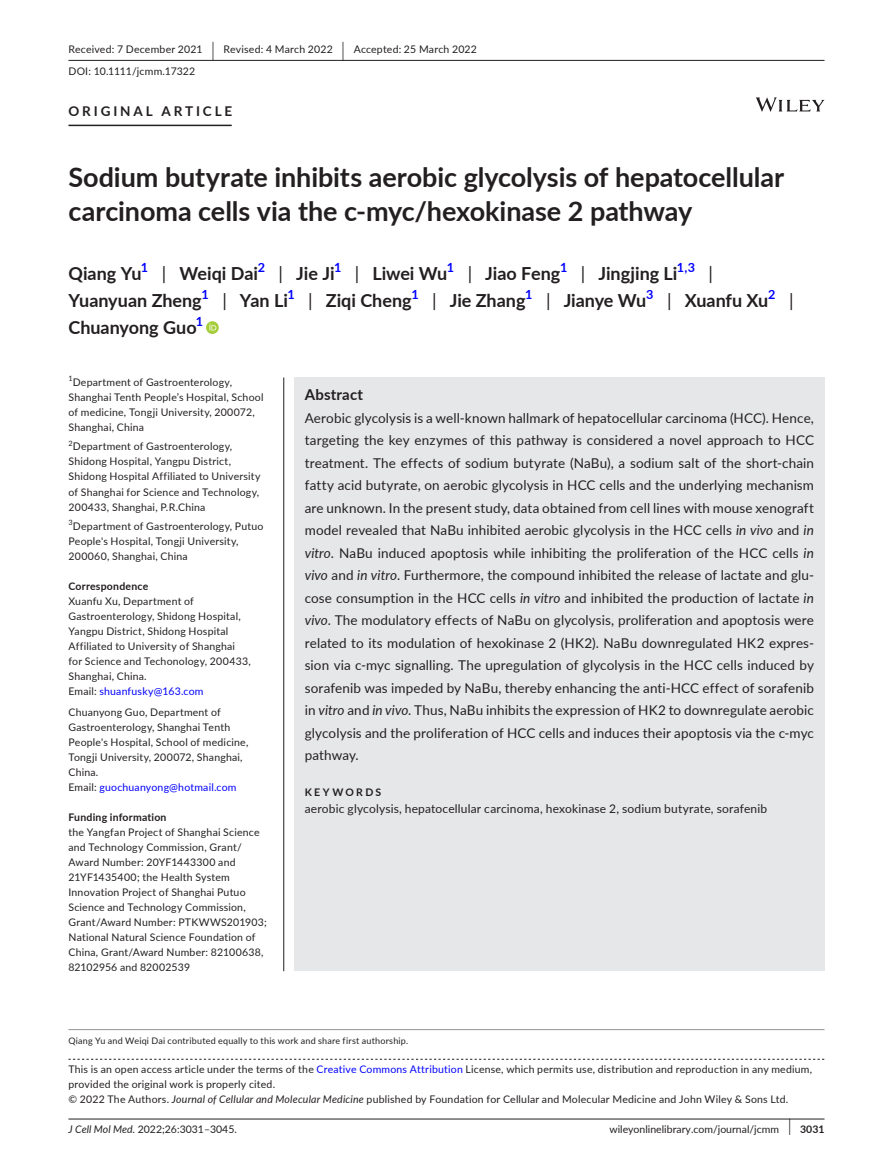
<style>
.page{position:relative;width:893px;height:1174px;background:#fff}
.page>*{position:absolute;margin:0;border:0;box-sizing:border-box;transform-origin:0 0}
.t1{font:700 27px/34.5px "Lato";letter-spacing:-.005em;color:#231f20}
.t2{font:700 18px "Lato";letter-spacing:-.005em;color:#231f20}
.t3{font:18px "Lato";color:#231f20}
.t4{font:700 15px "Lato";letter-spacing:.015em;color:#231f20}
.t5{font:13.5px/22.5px "Lato";letter-spacing:.01em;color:#231f20;text-align:justify}
.t6{font:700 13.5px "Lato";letter-spacing:.215em;color:#231f20}
.t7{font:700 12.6px "Lato";color:#00f}
.t8{font:12px "Lato";letter-spacing:.015em;color:#231f20}
.t9{font:10.5px/15px "Lato";letter-spacing:.02em;color:#231f20}
.t10{font:10.5px "Lato";color:#231f20}
.t11{font:700 10.5px "Lato";letter-spacing:.02em;color:#231f20}
.t12{font:700 10.5px "Lato";letter-spacing:.22em;color:#231f20}
.t13{font:9px "Lato";letter-spacing:.025em;color:#231f20}
.t14{font:7.35px "Lato";color:#231f20}
.s1{font-size:19.65px}
.s2{font-weight:400}
.s3{color:#00f}
.s4{font-style:italic}
.s5{font-size:17.4px}
.s6{font-weight:700}
</style>
<div class="page">
<hr style="left:68px;top:1118px;width:756px;height:1px;background:#231f20">
<svg style="left:756px;top:97px;width:68px;height:15px"></svg>
<hr style="left:68px;top:60px;width:756px;height:1px;background:#231f20">
<hr style="left:68px;top:125px;width:164px;height:1px;background:#231f20">
<svg style="left:206px;top:321px;width:13px;height:13px"></svg>
<svg style="left:209px;top:323px;width:7px;height:7px"></svg>
<svg style="left:68px;top:1058px;width:756px;height:1px"></svg>
<hr style="left:68px;top:1029px;width:756px;height:1px;background:#939598">
<hr style="left:283px;top:377px;width:1px;height:594px;background:#231f20">
<div style="left:294px;top:377px;width:530px;height:446px;background:#e6e7e9"></div>
<div style="left:294px;top:822px;width:530px;height:149px;background:#e6e7e9"></div>
<p class="t9" style="left:68px;top:38px;width:410px;line-height:21.8px">Received: 7 December 2021 <span class="s1">|</span> Revised: 4 March 2022 <span class="s1">|</span> Accepted: 25 March 2022<br>DOI: 10.1111/jcmm.17322</p>
<p class="t6" style="left:68px;top:101px;width:165px">ORIGINAL ARTICLE</p>
<h1 class="t1" style="left:68px;top:159px;width:717px">Sodium butyrate inhibits aerobic glycolysis of hepatocellular carcinoma cells via the c-myc/hexokinase 2 pathway</h1>
<h2 class="t2" style="left:68px;top:260px;width:75px">Qiang Yu</h2>
<p class="t7" style="left:141px;top:258px;width:9px">1</p>
<h2 class="t2" style="left:162px;top:260px;width:98px"><span class="s2">|</span> Weiqi Dai</h2>
<p class="t7" style="left:258px;top:258px;width:9px">2</p>
<h2 class="t2" style="left:279px;top:260px;width:57px"><span class="s2">|</span> Jie Ji</h2>
<p class="t7" style="left:334px;top:258px;width:9px">1</p>
<h2 class="t2" style="left:355px;top:260px;width:94px"><span class="s2">|</span> Liwei Wu</h2>
<p class="t7" style="left:447px;top:258px;width:9px">1</p>
<h2 class="t2" style="left:468px;top:260px;width:94px"><span class="s2">|</span> Jiao Feng</h2>
<p class="t7" style="left:560px;top:258px;width:9px">1</p>
<h2 class="t2" style="left:581px;top:260px;width:98px"><span class="s2">|</span> Jingjing Li</h2>
<p class="t7" style="left:677px;top:258px;width:20px">1,3</p>
<h2 class="t3" style="left:708px;top:260px;width:6px">|</h2>
<h2 class="t2" style="left:68px;top:287px;width:135px">Yuanyuan Zheng</h2>
<p class="t7" style="left:202px;top:285px;width:9px">1</p>
<h2 class="t2" style="left:222px;top:287px;width:67px"><span class="s2">|</span> Yan Li</h2>
<p class="t7" style="left:287px;top:285px;width:9px">1</p>
<h2 class="t2" style="left:308px;top:287px;width:105px"><span class="s2">|</span> Ziqi Cheng</h2>
<p class="t7" style="left:411px;top:285px;width:9px">1</p>
<h2 class="t2" style="left:432px;top:287px;width:95px"><span class="s2">|</span> Jie Zhang</h2>
<p class="t7" style="left:525px;top:285px;width:9px">1</p>
<h2 class="t2" style="left:546px;top:287px;width:102px"><span class="s2">|</span> Jianye Wu</h2>
<p class="t7" style="left:646px;top:285px;width:9px">3</p>
<h2 class="t2" style="left:667px;top:287px;width:103px"><span class="s2">|</span> Xuanfu Xu</h2>
<p class="t7" style="left:768px;top:285px;width:9px">2</p>
<h2 class="t3" style="left:789px;top:287px;width:6px">|</h2>
<h2 class="t2" style="left:68px;top:314px;width:130px">Chuanyong Guo</h2>
<p class="t7" style="left:196px;top:312px;width:9px">1</p>
<p class="t14" style="left:68px;top:373px;width:6px">1</p>
<p class="t9" style="left:68px;top:374px;width:197px;text-indent:4px">Department of Gastroenterology, Shanghai Tenth People’s Hospital, School of medicine, Tongji University, 200072, Shanghai, China</p>
<p class="t9" style="left:68px;top:439px;width:194px"><sup>2</sup>Department of Gastroenterology, Shidong Hospital, Yangpu District, Shidong Hospital Affiliated to University of Shanghai for Science and Technology, 200433, Shanghai, P.R.China</p>
<p class="t9" style="left:68px;top:518px;width:197px"><sup>3</sup>Department of Gastroenterology, Putuo<br>People's Hospital, Tongji University,<br>200060, Shanghai, China</p>
<p class="t11" style="left:68px;top:578px;width:81px">Correspondence</p>
<p class="t9" style="left:68px;top:593px;width:184px">Xuanfu Xu, Department of<br>Gastroenterology, Shidong Hospital,<br>Yangpu District, Shidong Hospital<br>Affiliated to University of Shanghai for Science and Techonology, 200433,<br>Shanghai, China.<br>Email: <span class="s3">shuanfusky@163.com</span></p>
<p class="t9" style="left:68px;top:704px;width:181px">Chuanyong Guo, Department of<br>Gastroenterology, Shanghai Tenth<br>People's Hospital, School of medicine,<br>Tongji University, 200072, Shanghai,<br>China.<br>Email: <span class="s3">guochuanyong@hotmail.com</span></p>
<p class="t11" style="left:68px;top:809px;width:100px">Funding information</p>
<p class="t9" style="left:68px;top:824px;width:200px">the Yangfan Project of Shanghai Science and Technology Commission, Grant/ Award Number: 20YF1443300 and 21YF1435400; the Health System Innovation Project of Shanghai Putuo Science and Technology Commission, Grant/Award Number: PTKWWS201903; National Natural Science Foundation of China, Grant/Award Number: 82100638, 82102956 and 82002539</p>
<h3 class="t4" style="left:305px;top:383px;width:60px">Abstract</h3>
<p class="t5" style="left:305px;top:406px;width:511px">Aerobic glycolysis is a well-known hallmark of hepatocellular carcinoma (HCC). Hence, targeting the key enzymes of this pathway is considered a novel approach to HCC treatment. The effects of sodium butyrate (NaBu), a sodium salt of the short-chain fatty acid butyrate, on aerobic glycolysis in HCC cells and the underlying mechanism are unknown. In the present study, data obtained from cell lines with mouse xenograft model revealed that NaBu inhibited aerobic glycolysis in the HCC cells <span class="s4">in vivo</span> and <span class="s4">in vitro</span>. NaBu induced apoptosis while inhibiting the proliferation of the HCC cells <span class="s4">in vivo</span> and <span class="s4">in vitro</span>. Furthermore, the compound inhibited the release of lactate and glu&shy;cose consumption in the HCC cells <span class="s4">in vitro</span> and inhibited the production of lactate <span class="s4">in vivo</span>. The modulatory effects of NaBu on glycolysis, proliferation and apoptosis were related to its modulation of hexokinase 2 (HK2). NaBu downregulated HK2 expres&shy;sion via c-myc signalling. The upregulation of glycolysis in the HCC cells induced by sorafenib was impeded by NaBu, thereby enhancing the anti-HCC effect of sorafenib in <span class="s4">vitro</span> and <span class="s4">in vivo</span>. Thus, NaBu inhibits the expression of HK2 to downregulate aerobic glycolysis and the proliferation of HCC cells and induces their apoptosis via the c-myc pathway.</p>
<p class="t12" style="left:305px;top:784px;width:78px">KEYWORDS</p>
<p class="t8" style="left:305px;top:799px;width:464px">aerobic glycolysis, hepatocellular carcinoma, hexokinase 2, sodium butyrate, sorafenib</p>
<p class="t13" style="left:68px;top:1033px;width:341px">Qiang Yu and Weiqi Dai contributed equally to this work and share first authorship.</p>
<p class="t9" style="left:68px;top:1061px;width:745px">This is an open access article under the terms of the <span class="s3">Creative Commons Attribution</span> License, which permits use, distribution and reproduction in any medium, provided the original work is properly cited.<br>© 2022 The Authors. <span class="s4">Journal of Cellular and Molecular Medicine</span> published by Foundation for Cellular and Molecular Medicine and John Wiley &amp; Sons Ltd.</p>
<p class="t10" style="left:68px;top:1121px;width:170px"><span class="s4">J Cell Mol Med.</span> 2022;26:3031–3045.</p>
<p class="t10" style="left:609px;top:1121px;width:217px">wileyonlinelibrary.com/journal/jcmm <span class="s5">|</span> <span class="s6">3031</span></p>
</div>
